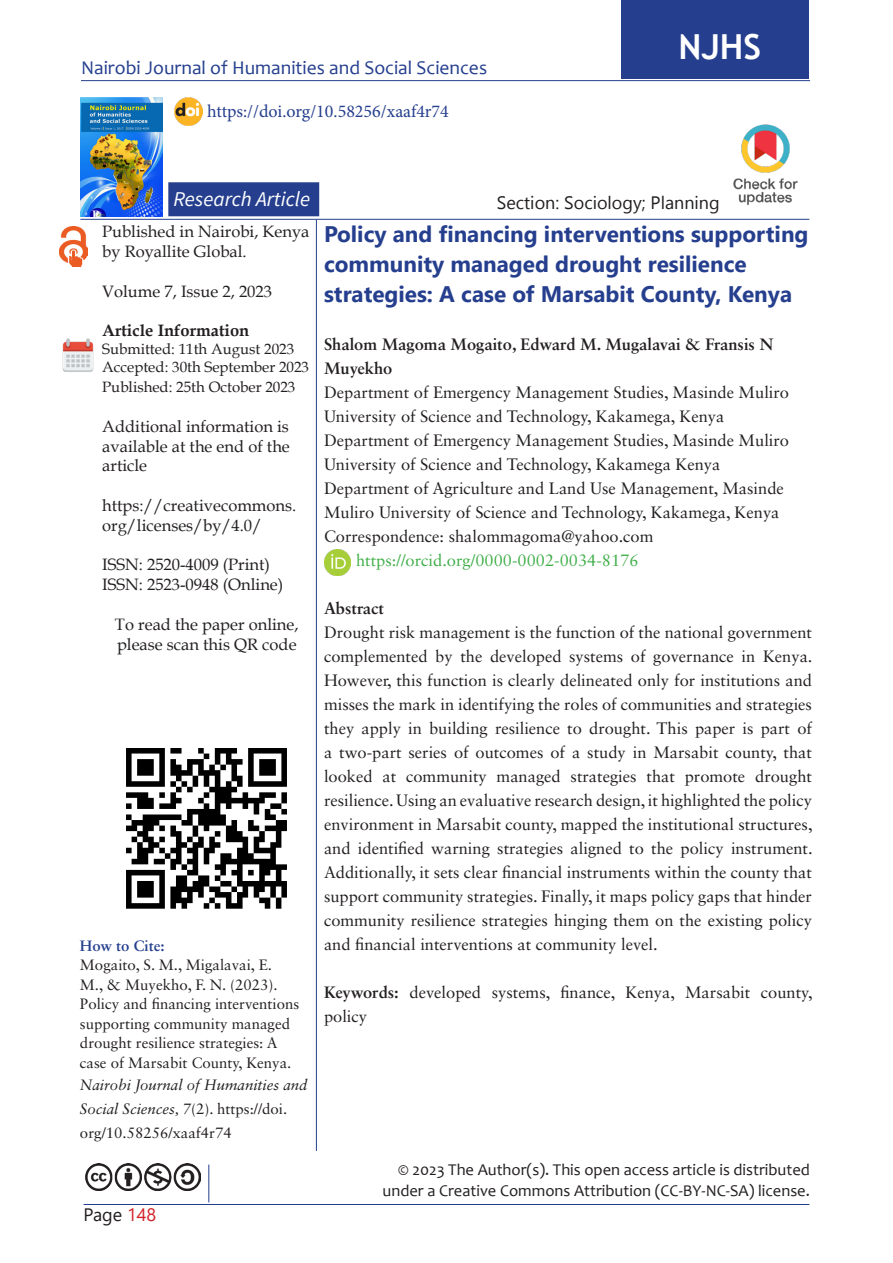
<style>
.page{position:relative;width:893px;height:1263px;background:#fff}
.page>*{position:absolute;margin:0;border:0;box-sizing:border-box;transform-origin:0 0}
.t1{font:700 34.5px "Trebuchet MS";color:#fff}
.t2{font:700 22.5px/30px "Segoe UI";color:#253f8e}
.t3{font:italic 21px "Source Sans Variable";letter-spacing:.02em;color:#fff}
.t4{font:19.5px "Candara";color:#253f8e}
.t5{font:18px "Minion Pro";color:#253f8e}
.t6{font:18px "Gadugi";color:#231f20}
.t7{font:18px "Segoe UI";color:#231f20}
.t8{font:16.5px/24px "Sabon LT Std";color:#231f20}
.t9{font:16.5px/19.8px "Book Antiqua";color:#231f20}
.t10{font:16.5px/21px "Candara";color:#231f20;text-align:right}
.t11{font:700 16.5px/24px "Sabon LT Std";color:#231f20}
.t12{font:16.5px "Sabon LT Std";color:#40ae49}
.t13{font:700 16.5px "Book Antiqua";color:#231f20}
.t14{font:15px/19.5px "Sabon LT Std";color:#231f20}
.t15{font:italic 15px/24px "Sabon LT Std";color:#231f20}
.t16{font:15px "Book Antiqua";color:#231f20}
.t17{font:700 15px "Sabon LT Std";color:#253f8e}
.s1{font-style:normal}
.s2{color:#d1232a}
.s3{font-weight:700}
</style>
<div class="page">
<hr style="left:84px;top:1204px;width:725px;height:1px;background:#253f8e">
<hr style="left:81px;top:80px;width:729px;height:1px;background:#253f8e">
<img style="left:62px;top:338px;width:32px;height:34px">
<img style="left:733px;top:124px;width:65px;height:81px">
<img style="left:60px;top:227px;width:27px;height:40px">
<img style="left:80px;top:98px;width:83px;height:119px">
<div style="left:621px;top:0;width:187px;height:78px;background:#253f8e"></div>
<hr style="left:316px;top:219px;width:1px;height:932px;background:#253f8e">
<div style="left:168px;top:182px;width:151px;height:34px;background:#253f8e;border:2px solid #253f8e"></div>
<img style="left:86px;top:1163px;width:114px;height:27px">
<hr style="left:209px;top:1164px;width:1px;height:38px;background:#253f8e">
<img style="left:174px;top:98px;width:28px;height:27px">
<img style="left:126px;top:748px;width:161px;height:161px">
<hr style="left:80px;top:219px;width:729px;height:1px;background:#253f8e">
<img style="left:324px;top:550px;width:26px;height:26px">
<p class="t4" style="left:81px;top:56px;width:408px">Nairobi Journal of Humanities and Social Sciences</p>
<p class="t5" style="left:207px;top:99px;width:243px">https://doi.org/10.58256/xaaf4r74</p>
<p class="t1" style="left:678px;top:25px;width:84px">NJHS</p>
<p class="t3" style="left:173px;top:186px;width:138px">Research Article</p>
<p class="t6" style="left:497px;top:192px;width:224px">Section: Sociology; Planning</p>
<p class="t9" style="left:102px;top:221px;width:209px">Published in Nairobi, Kenya by Royallite Global.</p>
<p class="t9" style="left:102px;top:281px;width:171px">Volume 7, Issue 2, 2023</p>
<p class="t13" style="left:102px;top:319px;width:149px">Article Information</p>
<p class="t16" style="left:102px;top:339px;width:193px">Submitted: 11th August 2023</p>
<p class="t16" style="left:102px;top:357px;width:208px">Accepted: 30th September 2023</p>
<p class="t16" style="left:102px;top:377px;width:195px">Published: 25th October 2023</p>
<p class="t9" style="left:102px;top:416px;width:189px;text-align:justify">Additional information is available at the end of the article</p>
<p class="t9" style="left:102px;top:495px;width:196px">https://creativecommons. org/licenses/by/4.0/</p>
<p class="t9" style="left:102px;top:554px;width:169px">ISSN: 2520-4009 (Print)</p>
<p class="t9" style="left:102px;top:574px;width:183px">ISSN: 2523-0948 (Online)</p>
<p class="t9" style="left:115px;top:614px;width:185px">To read the paper online, please scan this QR code</p>
<p class="t17" style="left:80px;top:936px;width:86px">How to Cite:</p>
<p class="t14" style="left:80px;top:955px;width:221px">Mogaito, S. M., Migalavai, E.<br>M., &amp; Muyekho, F. N. (2023).<br>Policy and financing interventions supporting community managed drought resilience strategies: A case of Marsabit County, Kenya.</p>
<p class="t15" style="left:80px;top:1073px;width:229px">Nairobi Journal of Humanities and<br>Social Sciences, 7<span class="s1">(2). https://doi. org/10.58256/xaaf4r74</span></p>
<p class="t7" style="left:84px;top:1198px;width:74px">Page <span class="s2">148</span></p>
<p class="t2" style="left:324px;top:217px;width:486px">Policy and financing interventions supporting community managed drought resilience strategies: A case of Marsabit County, Kenya</p>
<p class="t11" style="left:324px;top:332px;width:451px">Shalom Magoma Mogaito, Edward M. Mugalavai &amp; Fransis N<br>Muyekho</p>
<p class="t8" style="left:324px;top:380px;width:467px">Department of Emergency Management Studies, Masinde Muliro<br>University of Science and Technology, Kakamega, Kenya</p>
<p class="t8" style="left:324px;top:428px;width:467px">Department of Emergency Management Studies, Masinde Muliro<br>University of Science and Technology, Kakamega Kenya</p>
<p class="t8" style="left:324px;top:476px;width:461px">Department of Agriculture and Land Use Management, Masinde<br>Muliro University of Science and Technology, Kakamega, Kenya</p>
<p class="t8" style="left:324px;top:524px;width:331px">Correspondence: shalommagoma@yahoo.com</p>
<p class="t12" style="left:356px;top:550px;width:284px">https://orcid.org/0000-0002-0034-8176</p>
<p class="t11" style="left:324px;top:596px;width:61px">Abstract</p>
<p class="t8" style="left:324px;top:620px;width:490px;text-align:justify">Drought risk management is the function of the national government complemented by the developed systems of governance in Kenya.<br>However, this function is clearly delineated only for institutions and misses the mark in identifying the roles of communities and strategies they apply in building resilience to drought. This paper is part of a two-part series of outcomes of a study in Marsabit county, that looked at community managed strategies that promote drought resilience. Using an evaluative research design, it highlighted the policy environment in Marsabit county, mapped the institutional structures, and identified warning strategies aligned to the policy instrument.<br>Additionally, it sets clear financial instruments within the county that support community strategies. Finally, it maps policy gaps that hinder community resilience strategies hinging them on the existing policy and financial interventions at community level.</p>
<p class="t8" style="left:324px;top:980px;width:490px"><span class="s3">Keywords:</span> developed systems, finance, Kenya, Marsabit county, policy</p>
<p class="t10" style="left:383px;top:1159px;width:429px">© 2023 The Author(s). This open access article is distributed under a Creative Commons Attribution (CC-BY-NC-SA) license.</p>
</div>
